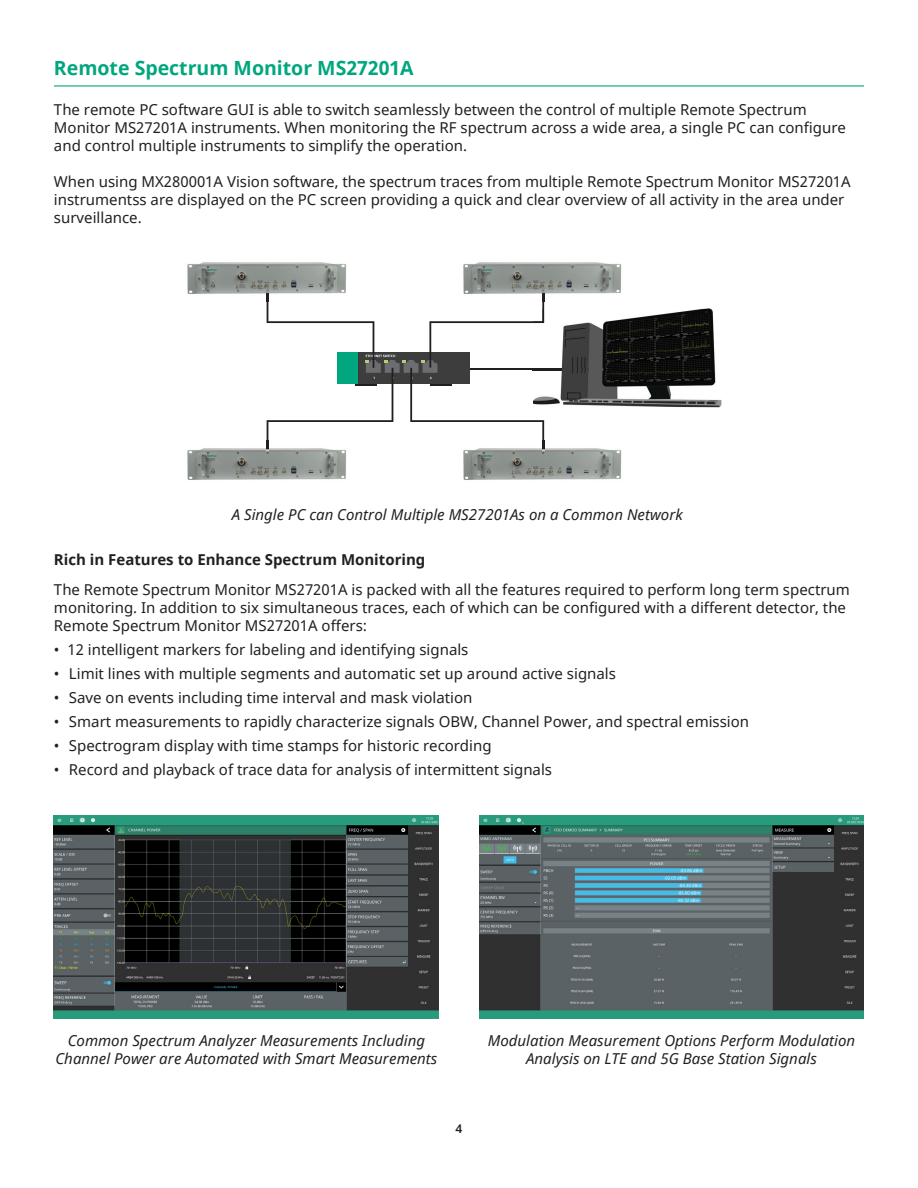
<style>
.page{position:relative;width:918px;height:1188px;background:#fff}
.page>*{position:absolute;margin:0;border:0;box-sizing:border-box;transform-origin:0 0}
.t1{font:700 19.5px "Noto Sans";color:#00a77e}
.t2{font:15px/18px "Noto Sans";color:#231f20}
.Caption{font:italic 15px/18px "Noto Sans";color:#231f20;text-align:center}
.t3{font:700 15px "Noto Sans";color:#231f20}
.t4{font:600 12px "Noto Sans";color:#231f20}
</style>
<div class="page">
<img style="left:463px;top:262px;width:159px;height:39px">
<img style="left:463px;top:441px;width:159px;height:39px">
<img style="left:187px;top:441px;width:159px;height:39px">
<img style="left:187px;top:262px;width:159px;height:39px">
<svg style="left:267px;top:292px;width:277px;height:159px"></svg>
<img style="left:533px;top:308px;width:189px;height:99px">
<img style="left:533px;top:368px;width:79px;height:2px">
<img style="left:533px;top:308px;width:11px;height:15px">
<hr style="left:54px;top:85px;width:810px;height:2px;background:#00a77e">
<img style="left:54px;top:815px;width:385px;height:204px">
<img style="left:479px;top:815px;width:385px;height:204px">
<p class="t1" style="left:54px;top:54px;width:361px">Remote Spectrum Monitor MS27201A</p>
<p class="t2" style="left:54px;top:101px;width:793px">The remote PC software GUI is able to switch seamlessly between the control of multiple Remote Spectrum<br>Monitor MS27201A instruments. When monitoring the RF spectrum across a wide area, a single PC can configure and control multiple instruments to simplify the operation.</p>
<p class="t2" style="left:54px;top:173px;width:798px">When using MX280001A Vision software, the spectrum traces from multiple Remote Spectrum Monitor MS27201A instrumentss are displayed on the PC screen providing a quick and clear overview of all activity in the area under surveillance.</p>
<p class="Caption" style="left:232px;top:505px;width:452px">A Single PC can Control Multiple MS27201As on a Common Network</p>
<p class="t3" style="left:54px;top:549px;width:373px">Rich in Features to Enhance Spectrum Monitoring</p>
<p class="t2" style="left:54px;top:581px;width:797px">The Remote Spectrum Monitor MS27201A is packed with all the features required to perform long term spectrum monitoring. In addition to six simultaneous traces, each of which can be configured with a different detector, the<br>Remote Spectrum Monitor MS27201A offers:</p>
<p class="t2" style="left:54px;top:641px;width:416px">• 12 intelligent markers for labeling and identifying signals</p>
<p class="t2" style="left:54px;top:665px;width:564px">• Limit lines with multiple segments and automatic set up around active signals</p>
<p class="t2" style="left:54px;top:689px;width:420px">• Save on events including time interval and mask violation</p>
<p class="t2" style="left:54px;top:713px;width:697px">• Smart measurements to rapidly characterize signals OBW, Channel Power, and spectral emission</p>
<p class="t2" style="left:54px;top:737px;width:439px">• Spectrogram display with time stamps for historic recording</p>
<p class="t2" style="left:54px;top:761px;width:500px">• Record and playback of trace data for analysis of intermittent signals</p>
<p class="Caption" style="left:56px;top:1031px;width:383px">Common Spectrum Analyzer Measurements Including<br>Channel Power are Automated with Smart Measurements</p>
<p class="Caption" style="left:488px;top:1031px;width:369px">Modulation Measurement Options Perform Modulation<br>Analysis on LTE and 5G Base Station Signals</p>
<p class="t4" style="left:456px;top:1121px;width:8px">4</p>
</div>
